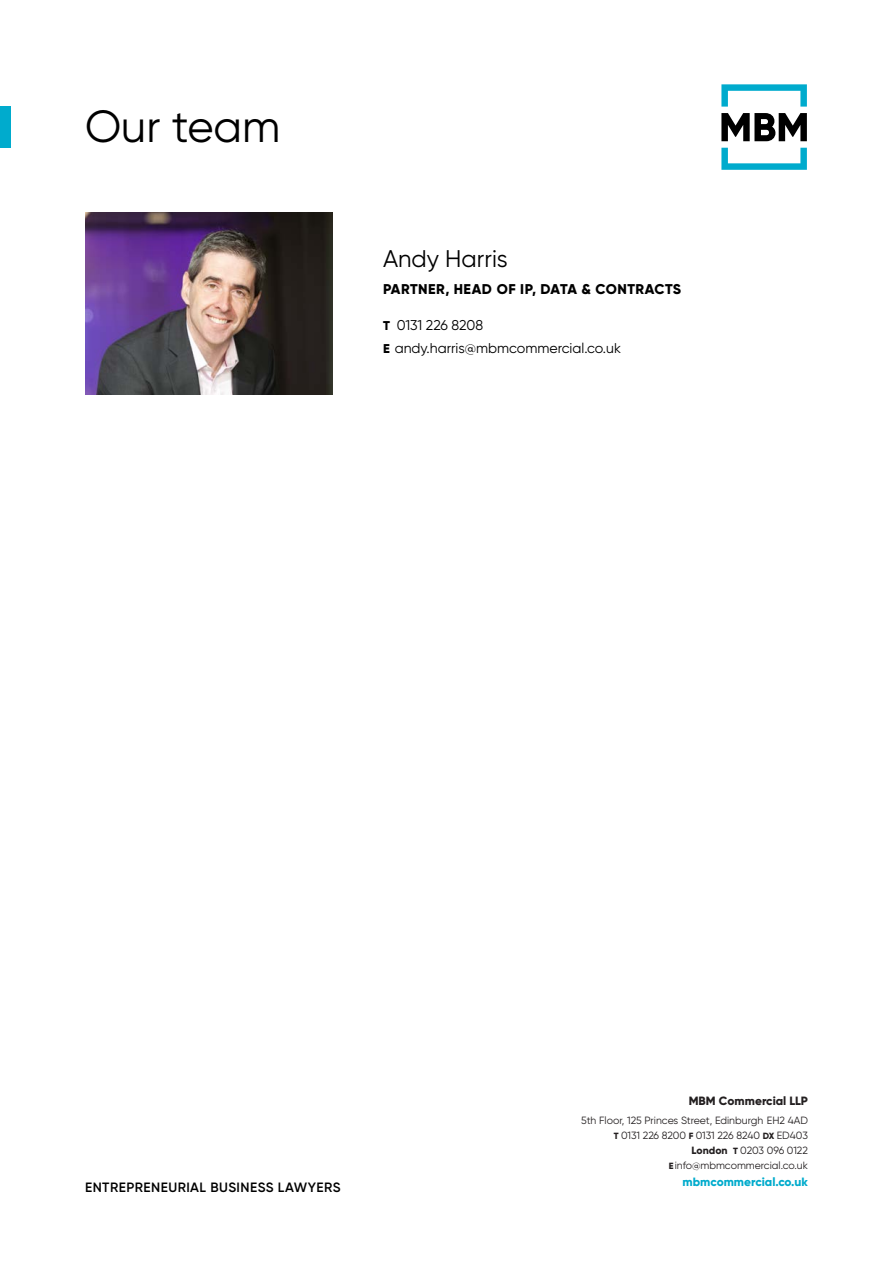
<style>
.page{position:relative;width:893px;height:1263px;background:#fff}
.page>*{position:absolute;margin:0;border:0;box-sizing:border-box;transform-origin:0 0}
.t1{font:45px "Gilroy";color:#000}
.t2{font:24px "Gilroy";color:#000}
.t3{font:14.1px/22.8px "Gilroy";color:#000}
.t4{font:800 14.1px "Gilroy";letter-spacing:.035em;color:#000}
.t5{font:600 13.5px "Gilroy";letter-spacing:.035em;color:#000}
.t6{font:800 12px "Gilroy";color:#00abcc}
.t7{font:800 12px "Gilroy";color:#231f20}
.t8{font:10.5px/15px "Gilroy";color:#231f20;text-align:right}
.s1{font-weight:800;font-size:12.75px}
.s2{font-weight:800;font-size:9px}
.s3{font-weight:800}
</style>
<div class="page">
<svg style="left:721px;top:113px;width:86px;height:28px"></svg>
<svg style="left:721px;top:84px;width:86px;height:23px"></svg>
<svg style="left:721px;top:148px;width:86px;height:22px"></svg>
<div style="left:0;top:106px;width:11px;height:42px;background:#00abcd"></div>
<img style="left:85px;top:213px;width:247px;height:181px">
<h1 class="t1" style="left:85px;top:111px;width:197px">Our team</h1>
<h2 class="t2" style="left:383px;top:250px;width:126px">Andy Harris</h2>
<h3 class="t4" style="left:383px;top:281px;width:299px">PARTNER, HEAD OF IP, DATA &amp; CONTRACTS</h3>
<h3 class="t3" style="left:383px;top:315px;width:239px"><span class="s1">T</span> 0131 226 8208<br><span class="s1">E</span> andy.harris@mbmcommercial.co.uk</h3>
<p class="t5" style="left:85px;top:1182px;width:257px">ENTREPRENEURIAL BUSINESS LAWYERS</p>
<p class="t7" style="left:689px;top:1093px;width:121px">MBM Commercial LLP</p>
<p class="t8" style="left:581px;top:1114px;width:228px">5th Floor, 125 Princes Street, Edinburgh EH2 4AD <span class="s2">T</span> 0131 226 8200 <span class="s2">F</span> 0131 226 8240 <span class="s2">DX</span> ED403<br><span class="s3">London</span> <span class="s2">T</span> 0203 096 0122<br><span class="s2">E</span> info@mbmcommercial.co.uk</p>
<p class="t6" style="left:682px;top:1174px;width:127px">mbmcommercial.co.uk</p>
</div>
